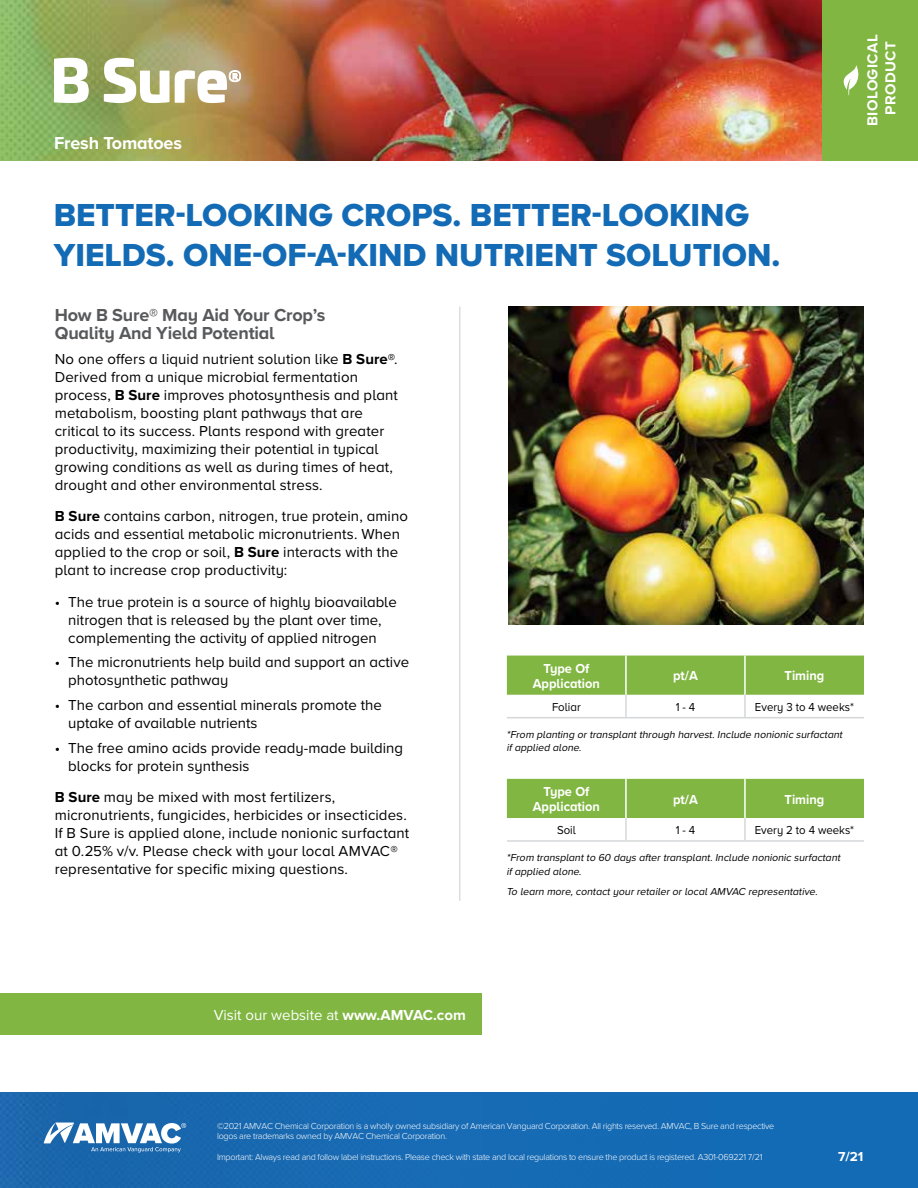
<style>
.page{position:relative;width:918px;height:1188px;background:#fff}
.page>*{position:absolute;margin:0;border:0;box-sizing:border-box;transform-origin:0 0}
.t1{font:33px/40.5px "Proxima Nova A Extrabld";color:#146bb5}
.t2{font:700 18px/18px "Proxima Nova A";letter-spacing:-.01em;color:#58595b}
.t3{font:700 18px "Proxima Nova A";letter-spacing:-.01em;color:#fff}
.t4{font:15px/18px "Proxima Nova A";letter-spacing:.005em;color:#000}
.t5{font:15px "Proxima Nova";color:#fff}
.t6{font:700 15px/18px "Proxima Nova A";letter-spacing:.025em;color:#fff;text-align:center}
.t7{font:700 13.5px/15px "Proxima Nova A";color:#fff;text-align:center;scale:.95 1}
.t8{font:700 13.5px "Proxima Nova";color:#fff}
.t9{font:12px "Proxima Nova A";color:#000;scale:.95 1}
.t10{font:italic 10.5px/13.5px "Proxima Nova A";color:#000}
.t11{font:300 9px/10.5px "Proxima Nova";letter-spacing:-.03em;color:#fff}
.s1{font-weight:700}
</style>
<div class="page">
<img style="left:0;top:0;width:823px;height:160px">
<div style="left:823px;top:0;width:95px;height:160px;background:#80b641"></div>
<hr style="left:459px;top:307px;width:1px;height:594px;background:#dcddde">
<div style="left:0;top:993px;width:481px;height:42px;background:#80b641"></div>
<div style="left:0;top:1093px;width:918px;height:95px;background:#146bb5"></div>
<div style="left:0;top:1093px;width:238px;height:95px;background:#1966ac"></div>
<svg style="left:843px;top:65px;width:16px;height:30px"></svg>
<svg style="left:44px;top:1122px;width:142px;height:30px"></svg>
<div style="left:507px;top:656px;width:357px;height:39px;background:#80b641"></div>
<hr style="left:625px;top:695px;width:2px;height:22px;background:#d5d7d8">
<hr style="left:744px;top:695px;width:2px;height:22px;background:#d5d7d8">
<hr style="left:507px;top:717px;width:119px;height:1px;background:#d5d7d8">
<hr style="left:626px;top:717px;width:119px;height:1px;background:#d5d7d8">
<hr style="left:745px;top:717px;width:119px;height:1px;background:#d5d7d8">
<hr style="left:625px;top:656px;width:2px;height:39px;background:#fff">
<hr style="left:744px;top:656px;width:2px;height:39px;background:#fff">
<svg style="left:54px;top:58px;width:35px;height:45px"></svg>
<svg style="left:104px;top:58px;width:137px;height:45px"></svg>
<img style="left:509px;top:307px;width:355px;height:317px">
<div style="left:507px;top:779px;width:357px;height:39px;background:#80b641"></div>
<hr style="left:625px;top:818px;width:2px;height:22px;background:#d5d7d8">
<hr style="left:744px;top:818px;width:2px;height:22px;background:#d5d7d8">
<hr style="left:507px;top:840px;width:119px;height:2px;background:#d5d7d8">
<hr style="left:626px;top:840px;width:119px;height:2px;background:#d5d7d8">
<hr style="left:745px;top:840px;width:119px;height:2px;background:#d5d7d8">
<hr style="left:625px;top:779px;width:2px;height:39px;background:#fff">
<hr style="left:744px;top:779px;width:2px;height:39px;background:#fff">
<p class="t3" style="left:54px;top:129px;width:129px">Fresh Tomatoes</p>
<p class="t6" style="left:863px;top:126px;width:93px;rotate:-90deg">BIOLOGICAL<br>PRODUCT</p>
<h1 class="t1" style="left:54px;top:194px;width:728px">BETTER-LOOKING CROPS. BETTER-LOOKING<br>YIELDS. ONE-OF-A-KIND NUTRIENT SOLUTION.</h1>
<p class="t2" style="left:55px;top:305px;width:272px">How B Sure® May Aid Your Crop’s<br>Quality And Yield Potential</p>
<p class="t4" style="left:55px;top:349px;width:345px">No one offers a liquid nutrient solution like <span class="s1">B Sure®</span>.<br>Derived from a unique microbial fermentation process, <span class="s1">B Sure</span> improves photosynthesis and plant metabolism, boosting plant pathways that are critical to its success. Plants respond with greater productivity, maximizing their potential in typical growing conditions as well as during times of heat, drought and other environmental stress.</p>
<p class="t4" style="left:55px;top:506px;width:355px"><span class="s1">B Sure</span> contains carbon, nitrogen, true protein, amino acids and essential metabolic micronutrients. When applied to the crop or soil, <span class="s1">B Sure</span> interacts with the plant to increase crop productivity:</p>
<p class="t4" style="left:55px;top:592px;width:344px;text-align:center">• The true protein is a source of highly bioavailable nitrogen that is released by the plant over time, complementing the activity of applied nitrogen</p>
<p class="t4" style="left:68px;top:653px;width:342px;text-indent:-14px">• The micronutrients help build and support an active photosynthetic pathway</p>
<p class="t4" style="left:68px;top:695px;width:315px;text-indent:-14px">• The carbon and essential minerals promote the uptake of available nutrients</p>
<p class="t4" style="left:68px;top:738px;width:336px;text-indent:-14px">• The free amino acids provide ready-made building blocks for protein synthesis</p>
<p class="t4" style="left:55px;top:788px;width:356px"><span class="s1">B Sure</span> may be mixed with most fertilizers, micronutrients, fungicides, herbicides or insecticides.<br>If B Sure is applied alone, include nonionic surfactant at 0.25% v/v. Please check with your local AMVAC® representative for specific mixing questions.</p>
<p class="t7" style="left:533px;top:661px;width:72px">Type Of<br>Application</p>
<p class="t7" style="left:673px;top:668px;width:28px">pt/A</p>
<p class="t7" style="left:785px;top:668px;width:43px">Timing</p>
<p class="t9" style="left:552px;top:698px;width:32px">Foliar</p>
<p class="t9" style="left:676px;top:698px;width:22px">1 - 4</p>
<p class="t9" style="left:755px;top:698px;width:106px">Every 3 to 4 weeks*</p>
<p class="t10" style="left:507px;top:727px;width:340px">*From planting ortransplantthrough harvest.Include nonionic surfactant ifapplied alone.</p>
<p class="t7" style="left:533px;top:784px;width:72px">Type Of<br>Application</p>
<p class="t7" style="left:673px;top:791px;width:28px">pt/A</p>
<p class="t7" style="left:785px;top:791px;width:43px">Timing</p>
<p class="t9" style="left:557px;top:821px;width:21px">Soil</p>
<p class="t9" style="left:676px;top:821px;width:22px">1 - 4</p>
<p class="t9" style="left:755px;top:821px;width:106px">Every 2 to 4 weeks*</p>
<p class="t10" style="left:507px;top:850px;width:338px">*From transplantto 60 days aftertransplant.Include nonionic surfactant ifapplied alone.</p>
<p class="t10" style="left:507px;top:884px;width:315px">To learn more,contactyourretailerorlocalAMVAC representative.</p>
<p class="t5" style="left:214px;top:1003px;width:254px">Visit our website at <span class="s1">www.AMVAC.com</span></p>
<p class="t11" style="left:217px;top:1120px;width:559px">©2021 AMVAC Chemical Corporation is a wholly owned subsidiary of American Vanguard Corporation. All rights reserved. AMVAC, B Sure and respective logos are trademarks owned by AMVAC Chemical Corporation.</p>
<p class="t11" style="left:217px;top:1151px;width:547px">Important: Always read and follow label instructions. Please check with state and local regulations to ensure the product is registered. A301-069221 7/21</p>
<p class="t8" style="left:838px;top:1149px;width:27px">7/21</p>
</div>
